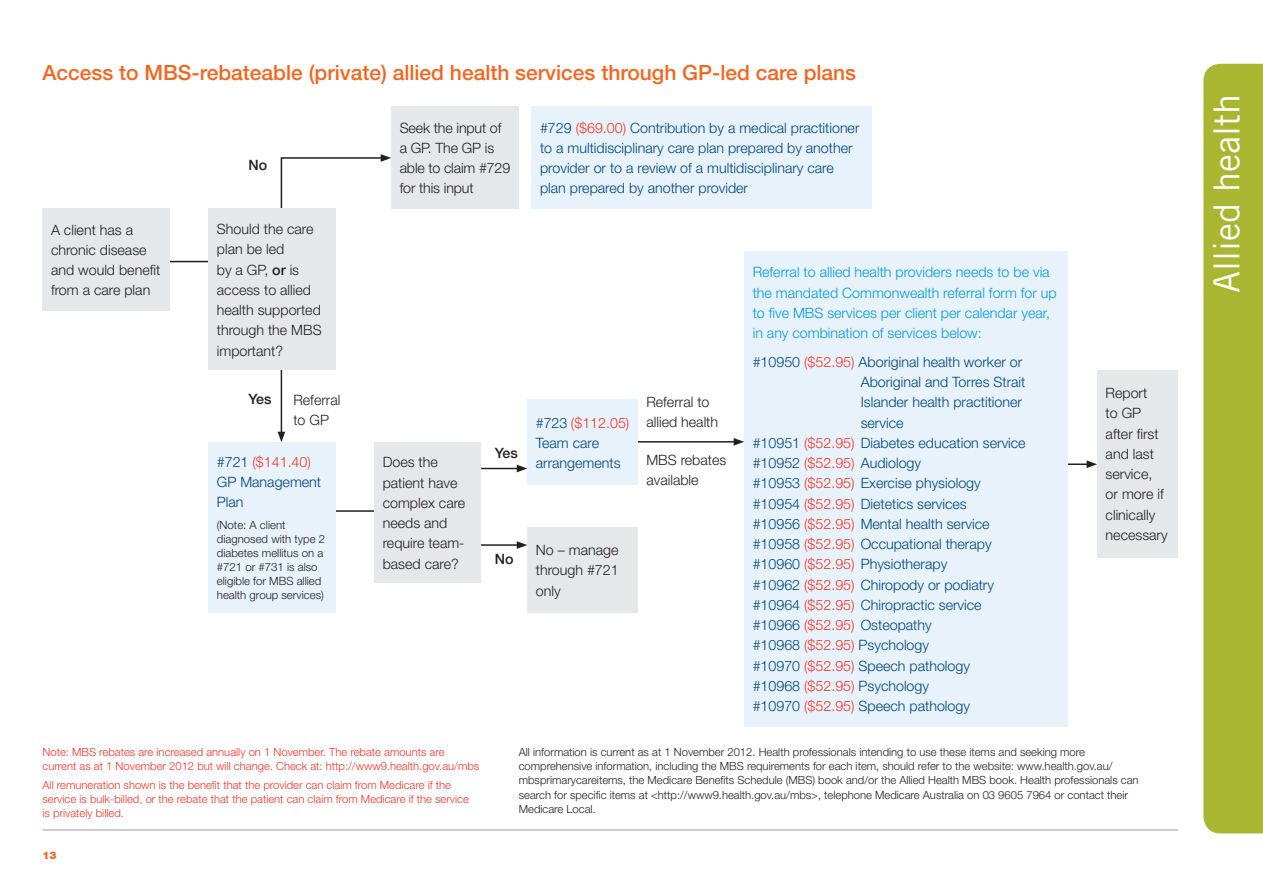
<style>
.page{position:relative;width:1263px;height:893px;background:#fff}
.page>*{position:absolute;margin:0;border:0;box-sizing:border-box;transform-origin:0 0}
.t1{font:36px "Trade Gothic LT";color:#fff}
.t2{font:500 21px "Helvetica Neue LT";color:#f36621}
.t3{font:300 14.25px/20.2px "Helvetica Neue LT";color:#00467e}
.t4{font:300 14.25px/20.2px "Helvetica Neue LT";color:#231f20}
.t5{font:300 14.25px/20.2px "Helvetica Neue LT";color:#089ad9}
.t6{font:500 14.25px "Helvetica Neue LT";color:#231f20}
.t7{font:300 11.4px/14px "Helvetica Neue LT";color:#231f20}
.t8{font:300 11.25px/14.2px "Helvetica Neue LT";color:#231f20}
.t9{font:300 11.25px/14.2px "Helvetica Neue LT";color:#ee3529}
.t10{font:900 10.5px "Helvetica Neue LT";color:#f36621}
.s1{font-weight:500}
.s2{color:#ee3529}
</style>
<div class="page">
<hr style="left:43px;top:829px;width:1135px;height:2px;background:#bcbdc0">
<hr style="left:1013px;top:463px;width:76px;height:2px;background:#231f20">
<svg style="left:1086px;top:460px;width:11px;height:8px"></svg>
<hr style="left:471px;top:468px;width:48px;height:1px;background:#231f20">
<svg style="left:517px;top:465px;width:10px;height:7px"></svg>
<hr style="left:471px;top:544px;width:48px;height:2px;background:#231f20">
<svg style="left:517px;top:541px;width:10px;height:8px"></svg>
<hr style="left:310px;top:510px;width:118px;height:2px;background:#231f20">
<hr style="left:281px;top:348px;width:1px;height:86px;background:#231f20">
<svg style="left:278px;top:432px;width:7px;height:10px"></svg>
<svg style="left:280px;top:154px;width:111px;height:54px"></svg>
<hr style="left:160px;top:261px;width:64px;height:1px;background:#231f20">
<div style="left:43px;top:208px;width:127px;height:102px;background:#e6e7e9"></div>
<div style="left:208px;top:208px;width:128px;height:162px;background:#e6e7e9"></div>
<div style="left:391px;top:106px;width:128px;height:102px;background:#e6e7e9"></div>
<div style="left:208px;top:442px;width:128px;height:170px;background:#e7f2fa"></div>
<div style="left:374px;top:442px;width:106px;height:141px;background:#e6e7e9"></div>
<div style="left:527px;top:400px;width:111px;height:85px;background:#e7f2fa"></div>
<div style="left:527px;top:527px;width:111px;height:85px;background:#e6e7e9"></div>
<div style="left:531px;top:106px;width:341px;height:102px;background:#e7f2fa"></div>
<hr style="left:638px;top:441px;width:98px;height:2px;background:#231f20">
<svg style="left:734px;top:438px;width:10px;height:8px"></svg>
<div style="left:744px;top:251px;width:323px;height:475px;background:#e7f2fa"></div>
<div style="left:1097px;top:370px;width:81px;height:187px;background:#e6e7e9"></div>
<div style="left:1203px;top:64px;width:60px;height:769px;background:#a9b632"></div>
<h2 class="t2" style="left:43px;top:60px;width:815px">Access to MBS-rebateable (private) allied health services through GP-led care plans</h2>
<p class="t6" style="left:248px;top:156px;width:20px">No</p>
<p class="t4" style="left:51px;top:219px;width:111px">A client has a chronic disease and would benefit from a care plan</p>
<p class="t4" style="left:217px;top:218px;width:106px">Should the care plan be led<br>by a GP, <span class="s1">or</span> is access to allied health supported through the MBS important?</p>
<p class="t6" style="left:248px;top:391px;width:25px">Yes</p>
<p class="t4" style="left:293px;top:389px;width:48px">Referral to GP</p>
<p class="t3" style="left:217px;top:451px;width:106px">#721 <span class="s2">($141.40)<br></span>GP Management<br>Plan</p>
<p class="t7" style="left:217px;top:518px;width:110px">(Note: A client diagnosed with type 2 diabetes mellitus on a #721 or #731 is also eligible for MBS allied health group services)</p>
<p class="t4" style="left:400px;top:117px;width:112px">Seek the input of a GP. The GP is able to claim #729 for this input</p>
<p class="t3" style="left:540px;top:117px;width:321px">#729 <span class="s2">($69.00)</span> Contribution by a medical practitioner to a multidisciplinary care plan prepared by another provider or to a review of a multidisciplinary care plan prepared by another provider</p>
<p class="t4" style="left:383px;top:452px;width:84px">Does the patient have complex care needs and require team&shy;based care?</p>
<p class="t6" style="left:495px;top:444px;width:25px">Yes</p>
<p class="t3" style="left:536px;top:412px;width:95px">#723 <span class="s2">($112.05)<br></span>Team care arrangements</p>
<p class="t4" style="left:646px;top:391px;width:73px">Referral to allied health</p>
<p class="t4" style="left:646px;top:449px;width:81px">MBS rebates available</p>
<p class="t6" style="left:495px;top:550px;width:20px">No</p>
<p class="t4" style="left:536px;top:540px;width:84px;text-align:justify">No – manage through #721 only</p>
<p class="t5" style="left:753px;top:262px;width:306px">Referral to allied health providers needs to be via the mandated Commonwealth referral form for up to five MBS services per client per calendar year, in any combination of services below:</p>
<p class="t3" style="left:753px;top:351px;width:271px">#10950 <span class="s2">($52.95)</span> Aboriginal health worker or</p>
<p class="t3" style="left:861px;top:372px;width:166px">Aboriginal and Torres Strait</p>
<p class="t3" style="left:861px;top:392px;width:163px">Islander health practitioner</p>
<p class="t3" style="left:861px;top:412px;width:44px">service</p>
<p class="t3" style="left:753px;top:432px;width:274px">#10951 <span class="s2">($52.95)</span> Diabetes education service</p>
<p class="t3" style="left:753px;top:453px;width:170px">#10952 <span class="s2">($52.95)</span> Audiology</p>
<p class="t3" style="left:753px;top:473px;width:230px">#10953 <span class="s2">($52.95)</span> Exercise physiology</p>
<p class="t3" style="left:753px;top:493px;width:216px">#10954 <span class="s2">($52.95)</span> Dietetics services</p>
<p class="t3" style="left:753px;top:513px;width:238px">#10956 <span class="s2">($52.95)</span> Mental health service</p>
<p class="t3" style="left:753px;top:534px;width:240px">#10958 <span class="s2">($52.95)</span> Occupational therapy</p>
<p class="t3" style="left:753px;top:554px;width:196px">#10960 <span class="s2">($52.95)</span> Physiotherapy</p>
<p class="t3" style="left:753px;top:574px;width:243px">#10962 <span class="s2">($52.95)</span> Chiropody or podiatry</p>
<p class="t3" style="left:753px;top:594px;width:230px">#10964 <span class="s2">($52.95)</span> Chiropractic service</p>
<p class="t3" style="left:753px;top:615px;width:180px">#10966 <span class="s2">($52.95)</span> Osteopathy</p>
<p class="t3" style="left:753px;top:635px;width:178px">#10968 <span class="s2">($52.95)</span> Psychology</p>
<p class="t3" style="left:753px;top:655px;width:219px">#10970 <span class="s2">($52.95)</span> Speech pathology</p>
<p class="t3" style="left:753px;top:675px;width:178px">#10968 <span class="s2">($52.95)</span> Psychology</p>
<p class="t3" style="left:753px;top:696px;width:219px">#10970 <span class="s2">($52.95)</span> Speech pathology</p>
<p class="t4" style="left:1106px;top:383px;width:64px">Report<br>to GP after first and last service, or more if clinically necessary</p>
<p class="t9" style="left:43px;top:745px;width:438px">Note: MBS rebates are increased annually on 1 November. The rebate amounts are current as at 1 November 2012 but will change. Check at: http://www9.health.gov.au/mbs</p>
<p class="t9" style="left:43px;top:777px;width:428px">All remuneration shown is the benefit that the provider can claim from Medicare if the service is bulk-billed, or the rebate that the patient can claim from Medicare if the service is privately billed.</p>
<p class="t10" style="left:43px;top:849px;width:16px">13</p>
<p class="t8" style="left:519px;top:745px;width:621px">All information is current as at 1 November 2012. Health professionals intending to use these items and seeking more comprehensive information, including the MBS requirements for each item, should refer to the website: www.health.gov.au/ mbsprimarycareitems, the Medicare Benefits Schedule (MBS) book and/or the Allied Health MBS book. Health professionals can search for specific items at &lt;http://www9.health.gov.au/mbs&gt;, telephone Medicare Australia on 03 9605 7964 or contact their Medicare Local.</p>
<h1 class="t1" style="left:1205px;top:293px;width:201px;rotate:-90deg">Allied health</h1>
</div>
